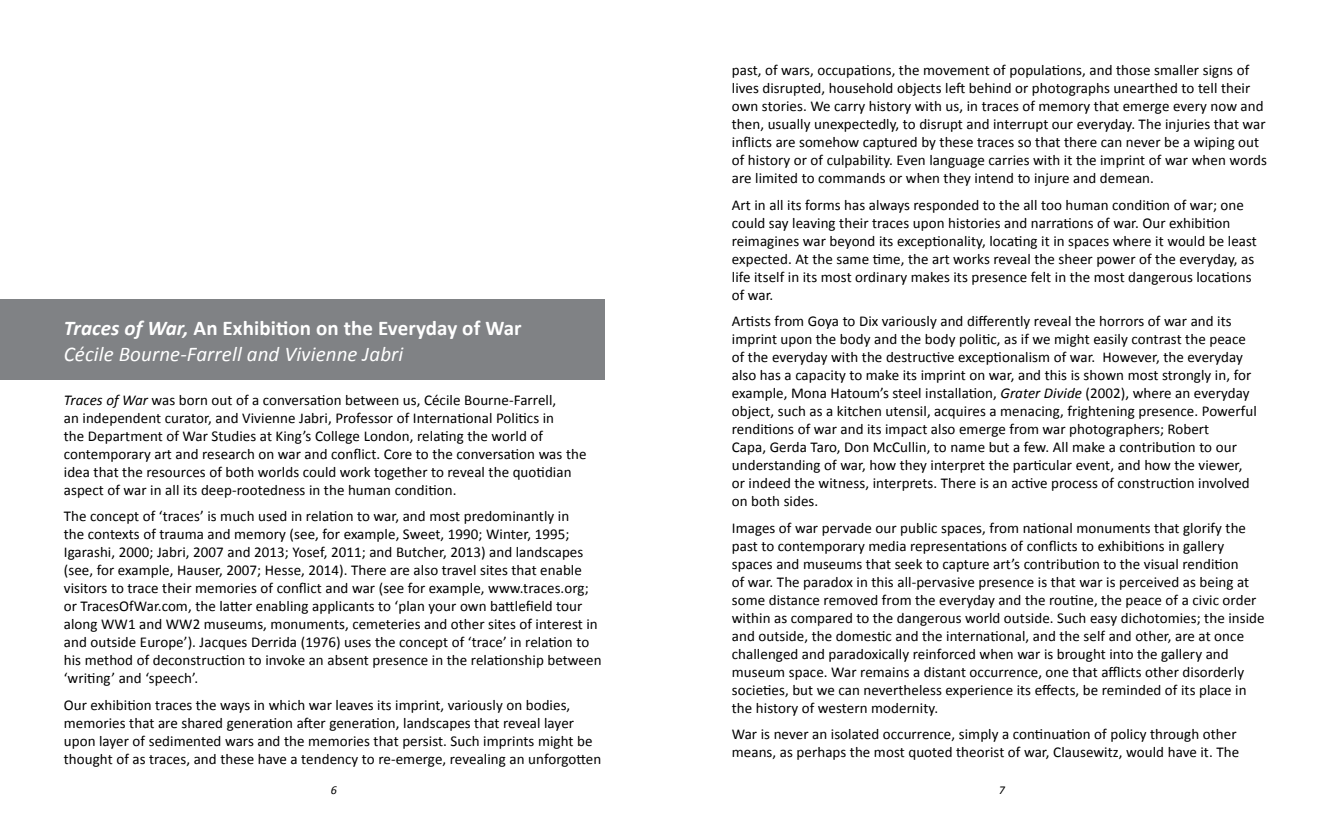
<style>
.page{position:relative;width:1336px;height:838px;background:#fff}
.page>*{position:absolute;margin:0;border:0;box-sizing:border-box;transform-origin:0 0}
.t1{font:italic 21px/26.5px "Calibri";letter-spacing:.005em;color:#fff}
.t2{font:15px/18px "Calibri";letter-spacing:.005em;color:#000}
.t3{font:italic 12px "Calibri";color:#000}
.s1{font-weight:700}
.s2{font-weight:700;font-style:normal}
.s3{font-style:italic}
</style>
<div class="page">
<div style="left:0;top:299px;width:604px;height:80px;background:#808285"></div>
<h1 class="t1" style="left:64px;top:313px;width:459px"><span class="s1">Traces of War,</span> <span class="s2">An Exhibition on the Everyday of War<br></span>Cécile Bourne-Farrell and Vivienne Jabri</h1>
<p class="t2" style="left:64px;top:391px;width:524px"><span class="s3">Traces of War</span> was born out of a conversation between us, Cécile Bourne-Farrell,<br>an independent curator, and Vivienne Jabri, Professor of International Politics in<br>the Department of War Studies at King’s College London, relating the world of contemporary art and research on war and conflict. Core to the conversation was the idea that the resources of both worlds could work together to reveal the quotidian aspect of war in all its deep-rootedness in the human condition.</p>
<p class="t2" style="left:64px;top:507px;width:539px">The concept of ‘traces’ is much used in relation to war, and most predominantly in<br>the contexts of trauma and memory (see, for example, Sweet, 1990; Winter, 1995; Igarashi, 2000; Jabri, 2007 and 2013; Yosef, 2011; and Butcher, 2013) and landscapes (see, for example, Hauser, 2007; Hesse, 2014). There are also travel sites that enable visitors to trace their memories of conflict and war (see for example, www.traces.org; or TracesOfWar.com, the latter enabling applicants to ‘plan your own battlefield tour along WW1 and WW2 museums, monuments, cemeteries and other sites of interest in and outside Europe’). Jacques Derrida (1976) uses the concept of ‘trace’ in relation to his method of deconstruction to invoke an absent presence in the relationship between ‘writing’ and ‘speech’.</p>
<p class="t2" style="left:64px;top:696px;width:539px">Our exhibition traces the ways in which war leaves its imprint, variously on bodies, memories that are shared generation after generation, landscapes that reveal layer upon layer of sedimented wars and the memories that persist. Such imprints might be thought of as traces, and these have a tendency to re-emerge, revealing an unforgotten</p>
<p class="t2" style="left:731px;top:61px;width:536px">past, of wars, occupations, the movement of populations, and those smaller signs of lives disrupted, household objects left behind or photographs unearthed to tell their own stories. We carry history with us, in traces of memory that emerge every now and then, usually unexpectedly, to disrupt and interrupt our everyday. The injuries that war inflicts are somehow captured by these traces so that there can never be a wiping out of history or of culpability. Even language carries with it the imprint of war when words are limited to commands or when they intend to injure and demean.</p>
<p class="t2" style="left:731px;top:196px;width:526px">Art in all its forms has always responded to the all too human condition of war; one could say leaving their traces upon histories and narrations of war. Our exhibition reimagines war beyond its exceptionality, locating it in spaces where it would be least expected. At the same time, the art works reveal the sheer power of the everyday, as life itself in its most ordinary makes its presence felt in the most dangerous locations of war.</p>
<p class="t2" style="left:731px;top:312px;width:526px">Artists from Goya to Dix variously and differently reveal the horrors of war and its imprint upon the body and the body politic, as if we might easily contrast the peace of the everyday with the destructive exceptionalism of war. However, the everyday also has a capacity to make its imprint on war, and this is shown most strongly in, for example, Mona Hatoum’s steel installation, <span class="s3">Grater Divide</span> (2002), where an everyday object, such as a kitchen utensil, acquires a menacing, frightening presence. Powerful renditions of war and its impact also emerge from war photographers; Robert<br>Capa, Gerda Taro, Don McCullin, to name but a few. All make a contribution to our understanding of war, how they interpret the particular event, and how the viewer, or indeed the witness, interprets. There is an active process of construction involved on both sides.</p>
<p class="t2" style="left:731px;top:519px;width:534px">Images of war pervade our public spaces, from national monuments that glorify the past to contemporary media representations of conflicts to exhibitions in gallery spaces and museums that seek to capture art’s contribution to the visual rendition<br>of war. The paradox in this all-pervasive presence is that war is perceived as being at some distance removed from the everyday and the routine, the peace of a civic order within as compared to the dangerous world outside. Such easy dichotomies; the inside and outside, the domestic and the international, and the self and other, are at once challenged and paradoxically reinforced when war is brought into the gallery and museum space. War remains a distant occurrence, one that afflicts other disorderly societies, but we can nevertheless experience its effects, be reminded of its place in the history of western modernity.</p>
<p class="t2" style="left:731px;top:725px;width:509px">War is never an isolated occurrence, simply a continuation of policy through other means, as perhaps the most quoted theorist of war, Clausewitz, would have it. The</p>
<p class="t3" style="left:331px;top:781px;width:8px">6</p>
<p class="t3" style="left:998px;top:781px;width:8px">7</p>
</div>
